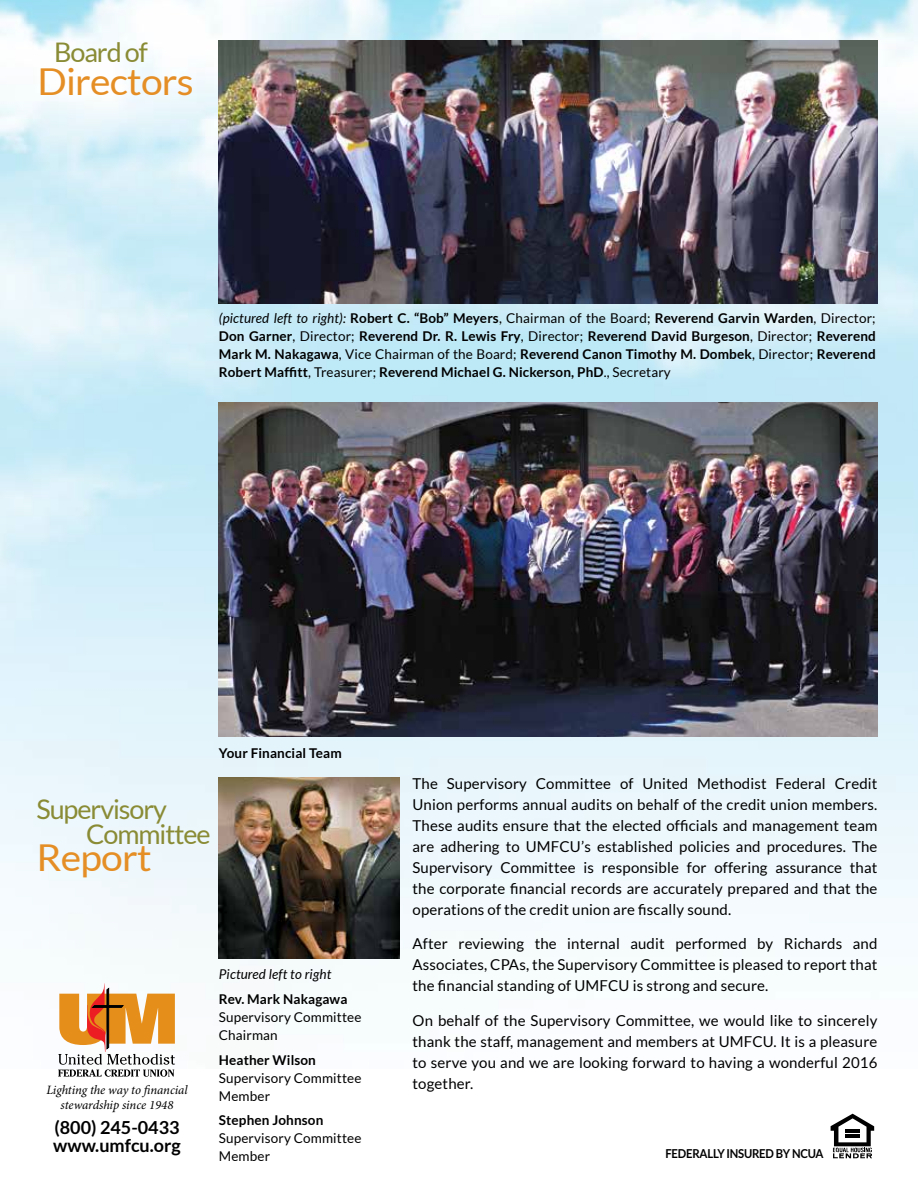
<style>
.page{position:relative;width:918px;height:1188px;background:#fff}
.page>*{position:absolute;margin:0;border:0;box-sizing:border-box;transform-origin:0 0}
.t1{font:37.05px "Lato";letter-spacing:-.02em;color:#e48e25;scale:1.05 1}
.t2{font:27px/25.5px "Lato";letter-spacing:-.04em;color:#8a8b35}
.t3{font:700 18px/18px "Lato";color:#000}
.t4{font:15px/21px "Lato";letter-spacing:.01em;color:#000;text-align:justify}
.t5{font:700 13.5px/18px "Lato";letter-spacing:.01em;color:#000;text-align:justify}
.t6{font:13.5px/18px "Lato";letter-spacing:.01em;color:#000}
.t7{font:italic 13.5px "Lato";letter-spacing:.01em;color:#000}
.t8{font:italic 12.75px/15.3px "Minion Pro";letter-spacing:-.01em;color:#000;text-align:center}
.t9{font:700 12.3px "Lato";letter-spacing:-.02em;color:#000;scale:.92 1}
.s1{font-weight:400;font-style:italic}
.s2{font-weight:400}
</style>
<div class="page">
<img style="left:0;top:0;width:918px;height:965px">
<img style="left:219px;top:40px;width:659px;height:263px">
<svg style="left:831px;top:1114px;width:43px;height:44px"></svg>
<svg style="left:58px;top:983px;width:117px;height:94px"></svg>
<img style="left:219px;top:403px;width:659px;height:333px">
<img style="left:219px;top:777px;width:181px;height:182px">
<h2 class="t2" style="left:54px;top:40px;width:95px">Board of</h2>
<h1 class="t1" style="left:38px;top:61px;width:150px">Directors</h1>
<p class="t5" style="left:219px;top:309px;width:658px"><span class="s1">(pictured left to right):</span> Robert C. “Bob” Meyers<span class="s2">, Chairman of the Board;</span> Reverend Garvin Warden<span class="s2">, Director; </span>Don Garner<span class="s2">, Director;</span> Reverend Dr. R. Lewis Fry<span class="s2">, Director;</span> Reverend David Burgeson<span class="s2">, Director;</span> Reverend Mark M. Nakagawa<span class="s2">, Vice Chairman of the Board;</span> Reverend Canon Timothy M. Dombek<span class="s2">, Director;</span> Reverend Robert Maffitt<span class="s2">, Treasurer;</span> Reverend Michael G. Nickerson, PhD<span class="s2">., Secretary</span></p>
<p class="t5" style="left:219px;top:744px;width:124px">Your Financial Team</p>
<h2 class="t2" style="left:86px;top:796px;width:126px;text-indent:-50px">Supervisory<br>Committee</h2>
<h1 class="t1" style="left:36px;top:837px;width:111px">Report</h1>
<p class="t8" style="left:46px;top:1083px;width:143px">Lighting the way to financial stewardship since 1948</p>
<p class="t3" style="left:53px;top:1118px;width:129px">(800) 245-0433 www.umfcu.org</p>
<p class="t7" style="left:219px;top:967px;width:114px">Pictured left to right</p>
<p class="t5" style="left:219px;top:990px;width:130px">Rev. Mark Nakagawa</p>
<p class="t6" style="left:219px;top:1008px;width:144px">Supervisory Committee<br>Chairman</p>
<p class="t5" style="left:219px;top:1050px;width:99px">Heather Wilson</p>
<p class="t6" style="left:219px;top:1069px;width:144px">Supervisory Committee<br>Member</p>
<p class="t5" style="left:219px;top:1111px;width:106px">Stephen Johnson</p>
<p class="t6" style="left:219px;top:1129px;width:144px">Supervisory Committee<br>Member</p>
<p class="t4" style="left:413px;top:773px;width:466px">The Supervisory Committee of United Methodist Federal Credit Union performs annual audits on behalf of the credit union members.<br>These audits ensure that the elected officials and management team are adhering to UMFCU’s established policies and procedures. The Supervisory Committee is responsible for offering assurance that the corporate financial records are accurately prepared and that the operations of the credit union are fiscally sound.</p>
<p class="t4" style="left:413px;top:933px;width:466px">After reviewing the internal audit performed by Richards and Associates, CPAs, the Supervisory Committee is pleased to report that the financial standing of UMFCU is strong and secure.</p>
<p class="t4" style="left:413px;top:1010px;width:466px">On behalf of the Supervisory Committee, we would like to sincerely thank the staff, management and members at UMFCU. It is a pleasure to serve you and we are looking forward to having a wonderful 2016 together.</p>
<p class="t9" style="left:665px;top:1147px;width:173px">FEDERALLY INSURED BY NCUA</p>
</div>
